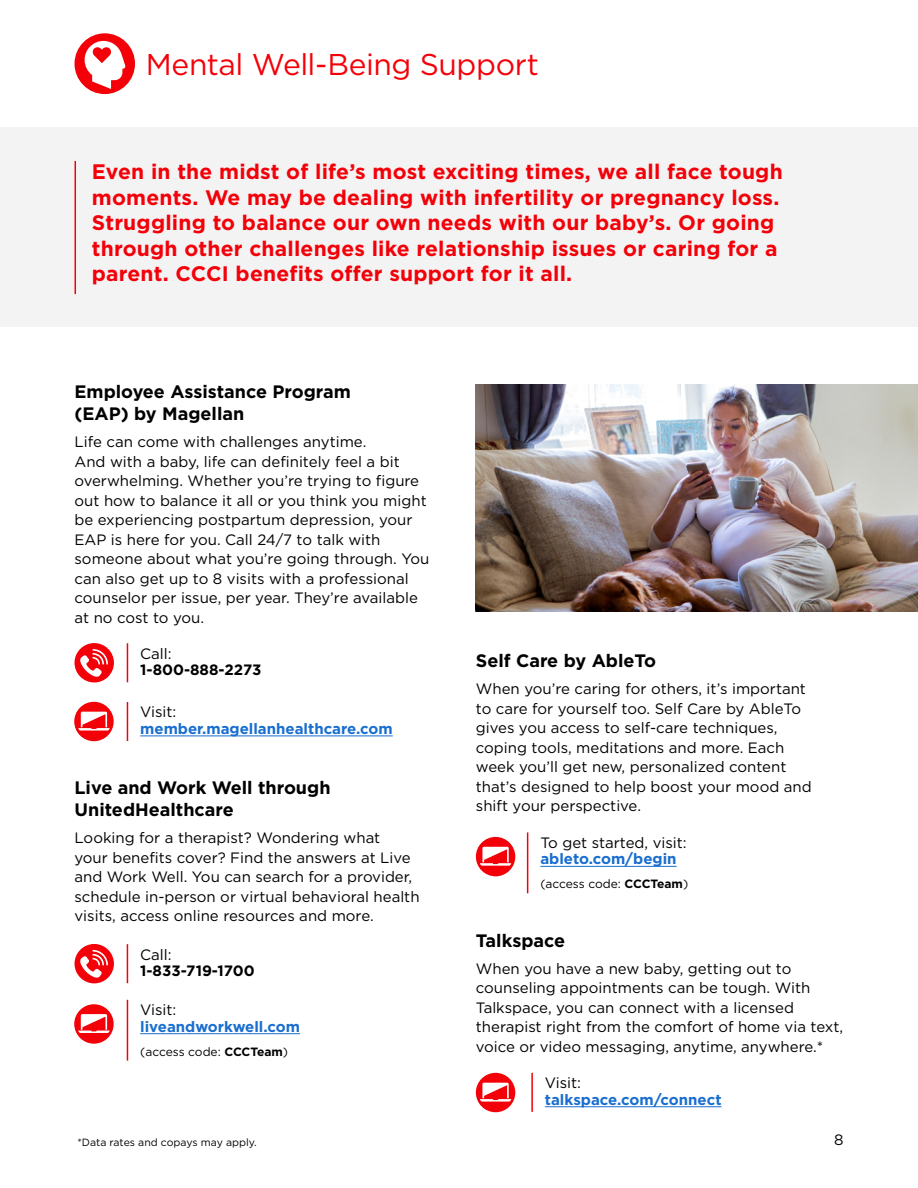
<style>
.page{position:relative;width:918px;height:1188px;background:#fff}
.page>*{position:absolute;margin:0;border:0;box-sizing:border-box;transform-origin:0 0}
.t1{font:30px "Gotham";letter-spacing:-.015em;color:#f40009}
.Header_2{font:700 21px/25.5px "Gotham";letter-spacing:.01em;color:#f40009}
.Header_3{font:700 18px/22.5px "Gotham";color:#000}
.Paragraph{font:15px/19.5px "Gotham";color:#000}
.Paragraph-2{font:700 15px/16.5px "Gotham";color:#196ecf}
.Paragraph-3{font:700 15px/16.5px "Gotham";color:#000}
.Paragraph-4{font:12px "Gotham";letter-spacing:-.005em;color:#000}
.Paragraph-5{font:10.5px "Gotham";color:#000}
.s1{font-weight:400}
.s2{font-weight:400;color:#000}
.s3{font-weight:700}
.s4{font-weight:700;color:#196ecf}
</style>
<div class="page">
<svg style="left:75px;top:33px;width:60px;height:61px"></svg>
<svg style="left:75px;top:643px;width:39px;height:39px"></svg>
<svg style="left:75px;top:944px;width:39px;height:39px"></svg>
<div style="left:0;top:127px;width:918px;height:199px;background:#f3f3f3"></div>
<img style="left:476px;top:385px;width:442px;height:227px">
<hr style="left:75px;top:161px;width:1px;height:133px;background:#f40009">
<hr style="left:127px;top:643px;width:1px;height:39px;background:#f40009">
<hr style="left:127px;top:944px;width:1px;height:39px;background:#f40009">
<hr style="left:140px;top:1033px;width:160px;height:1px;background:#196ecf">
<hr style="left:127px;top:1000px;width:1px;height:61px;background:#f40009">
<hr style="left:140px;top:736px;width:253px;height:1px;background:#196ecf">
<hr style="left:127px;top:702px;width:1px;height:39px;background:#f40009">
<hr style="left:540px;top:866px;width:137px;height:1px;background:#196ecf">
<hr style="left:527px;top:832px;width:1px;height:61px;background:#f40009">
<hr style="left:545px;top:1106px;width:177px;height:1px;background:#196ecf">
<hr style="left:531px;top:1073px;width:2px;height:39px;background:#f40009">
<svg style="left:74px;top:702px;width:40px;height:39px"></svg>
<svg style="left:74px;top:1004px;width:40px;height:40px"></svg>
<svg style="left:476px;top:837px;width:39px;height:39px"></svg>
<svg style="left:476px;top:1073px;width:39px;height:39px"></svg>
<p class="t1" style="left:146px;top:48px;width:395px">Mental Well-Being Support</p>
<p class="Header_2" style="left:92px;top:159px;width:692px">Even in the midst of life’s most exciting times, we all face tough moments. We may be dealing with infertility or pregnancy loss.<br>Struggling to balance our own needs with our baby’s. Or going through other challenges like relationship issues or caring for a parent. CCCI benefits offer support for it all.</p>
<p class="Header_3" style="left:75px;top:380px;width:278px">Employee Assistance Program (EAP) by Magellan</p>
<p class="Paragraph" style="left:75px;top:432px;width:356px">Life can come with challenges anytime.<br>And with a baby, life can definitely feel a bit overwhelming. Whether you’re trying to figure out how to balance it all or you think you might be experiencing postpartum depression, your EAP is here for you. Call 24/7 to talk with someone about what you’re going through. You can also get up to 8 visits with a professional counselor per issue, per year. They’re available at no cost to you.</p>
<p class="Paragraph-3" style="left:140px;top:645px;width:123px"><span class="s1">Call:<br></span>1-800-888-2273</p>
<p class="Paragraph-2" style="left:140px;top:703px;width:254px"><span class="s2">Visit: </span>member.magellanhealthcare.com</p>
<p class="Header_3" style="left:75px;top:776px;width:258px">Live and Work Well through<br>UnitedHealthcare</p>
<p class="Paragraph" style="left:75px;top:828px;width:347px">Looking for a therapist? Wondering what<br>your benefits cover? Find the answers at Live and Work Well. You can search for a provider, schedule in-person or virtual behavioral health visits, access online resources and more.</p>
<p class="Paragraph-3" style="left:140px;top:946px;width:116px"><span class="s1">Call:<br></span>1-833-719-1700</p>
<p class="Paragraph-2" style="left:140px;top:1001px;width:161px"><span class="s2">Visit: </span>liveandworkwell.com</p>
<p class="Paragraph-4" style="left:140px;top:1045px;width:149px">(access code: <span class="s3">CCCTeam</span>)</p>
<p class="Paragraph-5" style="left:77px;top:1137px;width:181px">*Data rates and copays may apply.</p>
<p class="Header_3" style="left:476px;top:649px;width:182px">Self Care by AbleTo</p>
<p class="Paragraph" style="left:476px;top:679px;width:337px">When you’re caring for others, it’s important to care for yourself too. Self Care by AbleTo gives you access to self-care techniques, coping tools, meditations and more. Each week you’ll get new, personalized content that’s designed to help boost your mood and shift your perspective.</p>
<p class="Paragraph" style="left:540px;top:834px;width:148px;line-height:16.5px">To get started, visit: <span class="s4">ableto.com/begin</span></p>
<p class="Paragraph-4" style="left:540px;top:877px;width:149px">(access code: <span class="s3">CCCTeam</span>)</p>
<p class="Header_3" style="left:476px;top:929px;width:91px">Talkspace</p>
<p class="Paragraph" style="left:476px;top:959px;width:369px">When you have a new baby, getting out to counseling appointments can be tough. With Talkspace, you can connect with a licensed therapist right from the comfort of home via text, voice or video messaging, anytime, anywhere.*</p>
<p class="Paragraph-2" style="left:545px;top:1074px;width:178px"><span class="s2">Visit: </span>talkspace.com/connect</p>
<p class="Paragraph" style="left:834px;top:1130px;width:11px">8</p>
</div>
